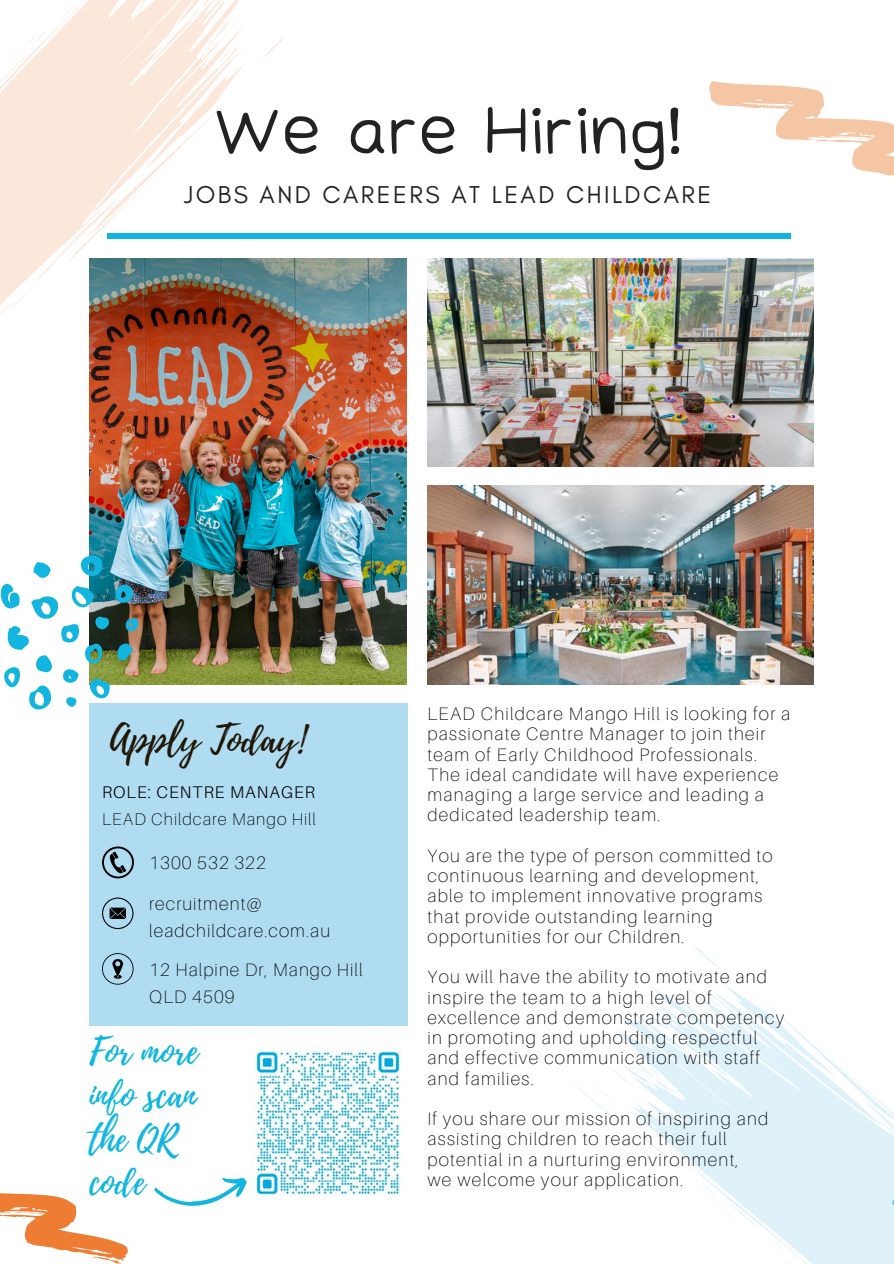
<style>
.page{position:relative;width:894px;height:1264px;background:#fff}
.page>*{position:absolute;margin:0;border:0;box-sizing:border-box;transform-origin:0 0}
.t1{font:63px "Irene Florentina";letter-spacing:-.075em;color:#222}
.t2{font:37.5px "Playlist Script";color:#1f1606}
.t3{font:36px/43.8px "Playlist Script";color:#11b5e0}
.t4{font:24.75px "Glacial Indifference";letter-spacing:.1em;color:#222}
.t5{font:100 18px/20.2px "Aileron";letter-spacing:.07em;color:#000}
.t6{font:100 16.95px "Aileron";letter-spacing:.06em;color:#000}
.t7{font:300 16.95px "Aileron";letter-spacing:.06em;color:#000}
</style>
<div class="page">
<svg style="left:0;top:0;width:284px;height:315px"></svg>
<svg style="left:709px;top:81px;width:184px;height:95px"></svg>
<svg style="left:0;top:1193px;width:128px;height:70px"></svg>
<div style="left:108px;top:233px;width:682px;height:6px;background:#11b5e0"></div>
<svg style="left:574px;top:946px;width:319px;height:317px"></svg>
<img style="left:89px;top:258px;width:318px;height:426px">
<svg style="left:0;top:555px;width:138px;height:154px"></svg>
<div style="left:89px;top:703px;width:318px;height:322px;background:#afdcf1"></div>
<svg style="left:102px;top:846px;width:31px;height:32px"></svg>
<svg style="left:102px;top:897px;width:31px;height:32px"></svg>
<svg style="left:102px;top:953px;width:31px;height:31px"></svg>
<img style="left:427px;top:258px;width:386px;height:209px">
<img style="left:427px;top:486px;width:386px;height:198px">
<img style="left:250px;top:1045px;width:150px;height:150px">
<svg style="left:154px;top:1177px;width:93px;height:29px"></svg>
<p class="t1" style="left:210px;top:92px;width:476px">We are Hiring!</p>
<p class="t4" style="left:184px;top:179px;width:528px">JOBS AND CAREERS AT LEAD CHILDCARE</p>
<p class="t2" style="left:110px;top:713px;width:196px">Apply Today!</p>
<p class="t7" style="left:102px;top:781px;width:214px">ROLE: CENTRE MANAGER</p>
<p class="t6" style="left:102px;top:808px;width:215px">LEAD Childcare Mango Hill</p>
<p class="t5" style="left:149px;top:852px;width:118px">1300 532 322</p>
<p class="t5" style="left:149px;top:893px;width:114px">recruitment@</p>
<p class="t5" style="left:149px;top:920px;width:182px">leadchildcare.com.au</p>
<p class="t5" style="left:149px;top:955px;width:215px;line-height:27px">12 Halpine Dr, Mango Hill<br>QLD 4509</p>
<p class="t3" style="left:89px;top:1029px;width:110px">For more info scan the QR code</p>
<h1 class="t5" style="left:427px;top:703px;width:364px">LEAD Childcare Mango Hill is looking for a passionate Centre Manager to join their team of Early Childhood Professionals.</h1>
<h3 class="t5" style="left:427px;top:764px;width:352px">The ideal candidate will have experience managing a large service and leading a dedicated leadership team.</h3>
<p class="t5" style="left:427px;top:845px;width:346px">You are the type of person committed to continuous learning and development,</p>
<h1 class="t5" style="left:427px;top:885px;width:336px">able to implement innovative programs</h1>
<h2 class="t5" style="left:427px;top:905px;width:286px">that provide outstanding learning opportunities for our Children.</h2>
<p class="t5" style="left:427px;top:966px;width:358px">You will have the ability to motivate and inspire the team to a high level of excellence and demonstrate competency in promoting and upholding respectful</p>
<p class="t5" style="left:427px;top:1047px;width:334px">and effective communication with staff</p>
<p class="t5" style="left:427px;top:1067px;width:108px">and families.</p>
<p class="t5" style="left:427px;top:1108px;width:342px">If you share our mission of inspiring and assisting children to reach their full potential in a nurturing environment,</p>
<p class="t5" style="left:427px;top:1169px;width:257px">we welcome your application.</p>
</div>
